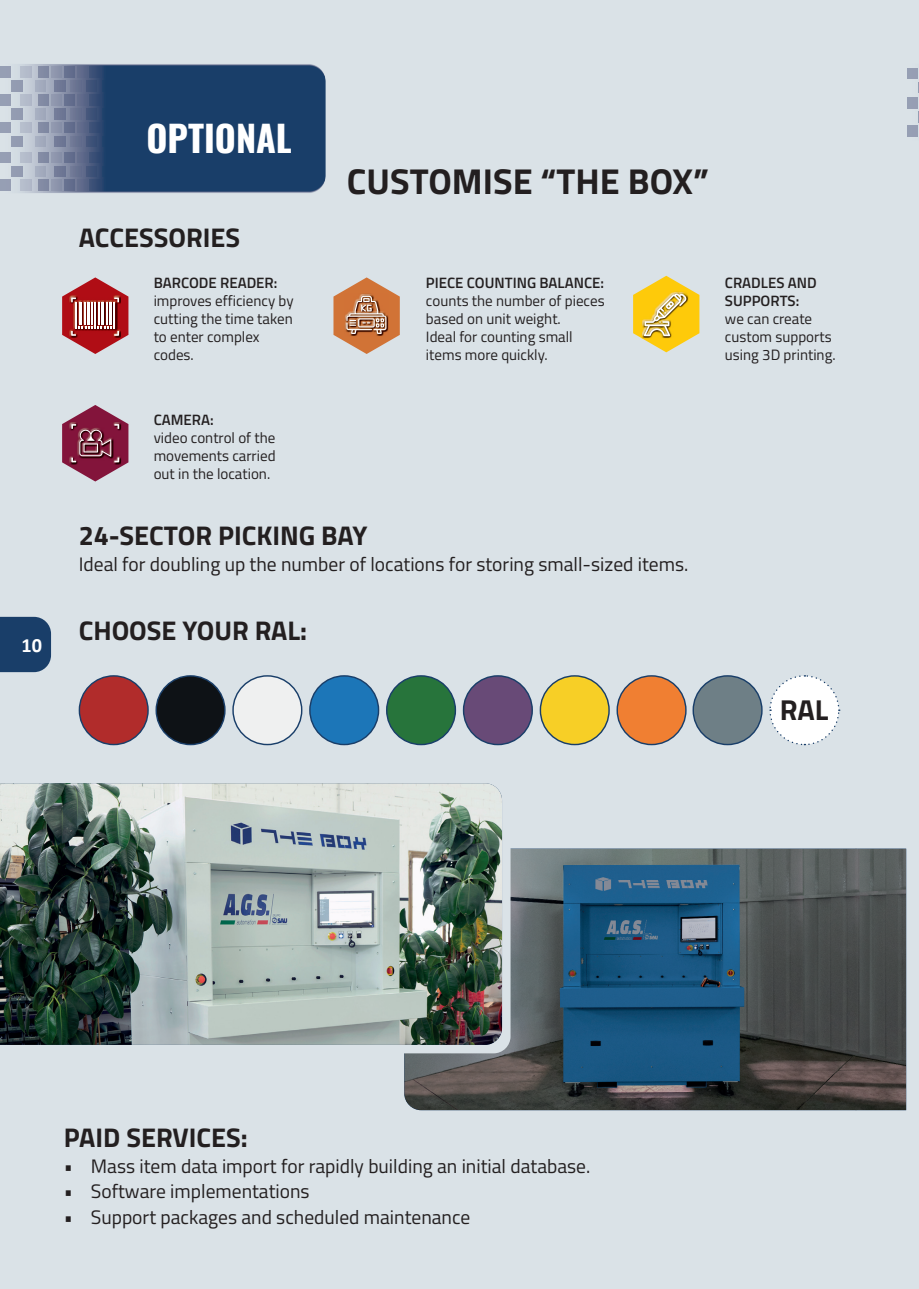
<style>
.page{position:relative;width:919px;height:1289px;background:#fff}
.page>*{position:absolute;margin:0;border:0;box-sizing:border-box;transform-origin:0 0}
.t1{font:700 36px "Titillium Web";color:#231f20}
.t2{font:700 36px "Oswald";color:#fff}
.t3{font:700 28.8px "Titillium Web";color:#231f20}
.t4{font:700 27px "Titillium Web";color:#231f20}
.t5{font:700 20.25px "Calibri";color:#fff}
.t6{font:19.5px "Titillium Web";color:#231f20}
.t7{font:15px/18px "Titillium Web";color:#231f20}
.t8{font:600 15px/18px "Titillium Web";color:#231f20}
</style>
<div class="page">
<div style="left:0;top:0;width:918px;height:1288px;background:#dae2e7"></div>
<svg style="left:62px;top:277px;width:66px;height:77px"></svg>
<hr style="left:98px;top:302px;width:2px;height:22px;background:#fff">
<svg style="left:333px;top:277px;width:67px;height:77px"></svg>
<svg style="left:633px;top:276px;width:66px;height:76px"></svg>
<div style="left:79px;top:676px;width:69px;height:68px;background:#b12c2b;border-radius:50%"></div>
<div style="left:79px;top:675px;width:70px;height:70px;border:1px solid #193e69;border-radius:50%"></div>
<div style="left:386px;top:676px;width:69px;height:68px;background:#27743b;border-radius:50%"></div>
<div style="left:386px;top:675px;width:70px;height:70px;border:1px solid #193e69;border-radius:50%"></div>
<div style="left:233px;top:676px;width:69px;height:68px;background:#eff0f0;border-radius:50%"></div>
<div style="left:232px;top:675px;width:70px;height:70px;border:1px solid #193e69;border-radius:50%"></div>
<div style="left:540px;top:676px;width:69px;height:68px;background:#f7cf26;border-radius:50%"></div>
<div style="left:539px;top:675px;width:70px;height:70px;border:1px solid #193e69;border-radius:50%"></div>
<div style="left:693px;top:676px;width:68px;height:68px;background:#6e7f86;border-radius:50%"></div>
<div style="left:692px;top:675px;width:70px;height:70px;border:1px solid #193e69;border-radius:50%"></div>
<div style="left:156px;top:676px;width:69px;height:68px;background:#0e1216;border-radius:50%"></div>
<div style="left:155px;top:675px;width:70px;height:70px;border:1px solid #193e69;border-radius:50%"></div>
<div style="left:463px;top:676px;width:69px;height:68px;background:#684a77;border-radius:50%"></div>
<div style="left:463px;top:675px;width:70px;height:70px;border:1px solid #193e69;border-radius:50%"></div>
<div style="left:310px;top:676px;width:68px;height:68px;background:#1c76b8;border-radius:50%"></div>
<div style="left:309px;top:675px;width:70px;height:70px;border:1px solid #193e69;border-radius:50%"></div>
<div style="left:617px;top:676px;width:68px;height:68px;background:#f07f32;border-radius:50%"></div>
<div style="left:616px;top:675px;width:70px;height:70px;border:1px solid #193e69;border-radius:50%"></div>
<svg style="left:769px;top:675px;width:71px;height:71px"></svg>
<img style="left:404px;top:848px;width:502px;height:262px">
<svg style="left:21px;top:831px;width:489px;height:222px"></svg>
<img style="left:0;top:783px;width:502px;height:261px">
<img style="left:907px;top:97px;width:11px;height:40px">
<svg style="left:907px;top:98px;width:12px;height:38px"></svg>
<svg style="left:907px;top:68px;width:12px;height:24px"></svg>
<div style="left:0;top:64px;width:325px;height:129px;background:#193e69"></div>
<svg style="left:0;top:67px;width:128px;height:123px;background:#73839e"></svg>
<svg style="left:62px;top:405px;width:66px;height:76px"></svg>
<div style="left:0;top:617px;width:51px;height:55px;background:#193e69"></div>
<h3 class="t5" style="left:22px;top:637px;width:22px">10</h3>
<h1 class="t2" style="left:146px;top:110px;width:147px">OPTIONAL</h1>
<h3 class="t4" style="left:79px;top:216px;width:163px">ACCESSORIES</h3>
<p class="t8" style="left:154px;top:273px;width:125px">BARCODE READER:</p>
<p class="t7" style="left:154px;top:291px;width:141px">improves efficiency by cutting the time taken to enter complex codes.</p>
<h1 class="t1" style="left:347px;top:154px;width:363px">CUSTOMISE “THE BOX”</h1>
<p class="t8" style="left:426px;top:273px;width:179px">PIECE COUNTING BALANCE:</p>
<p class="t7" style="left:426px;top:291px;width:180px">counts the number of pieces based on unit weight.<br>Ideal for counting small items more quickly.</p>
<p class="t8" style="left:725px;top:273px;width:93px">CRADLES AND<br>SUPPORTS:</p>
<p class="t7" style="left:725px;top:309px;width:112px">we can create custom supports using 3D printing.</p>
<p class="t8" style="left:154px;top:410px;width:61px">CAMERA:</p>
<p class="t7" style="left:154px;top:428px;width:123px;text-align:justify">video control of the movements carried out in the location.</p>
<h3 class="t4" style="left:79px;top:515px;width:290px">24-SECTOR PICKING BAY</h3>
<h3 class="t6" style="left:79px;top:549px;width:611px">Ideal for doubling up the number of locations for storing small-sized items.</h3>
<h3 class="t4" style="left:79px;top:609px;width:230px">CHOOSE YOUR RAL:</h3>
<h2 class="t3" style="left:779px;top:687px;width:50px">RAL</h2>
<h3 class="t4" style="left:64px;top:1116px;width:185px">PAID SERVICES:</h3>
<h3 class="t6" style="left:64px;top:1150px;width:528px">• Mass item data import for rapidly building an initial database.</h3>
<h3 class="t6" style="left:64px;top:1176px;width:247px">• Software implementations</h3>
<h3 class="t6" style="left:64px;top:1201px;width:408px">• Support packages and scheduled maintenance</h3>
</div>
